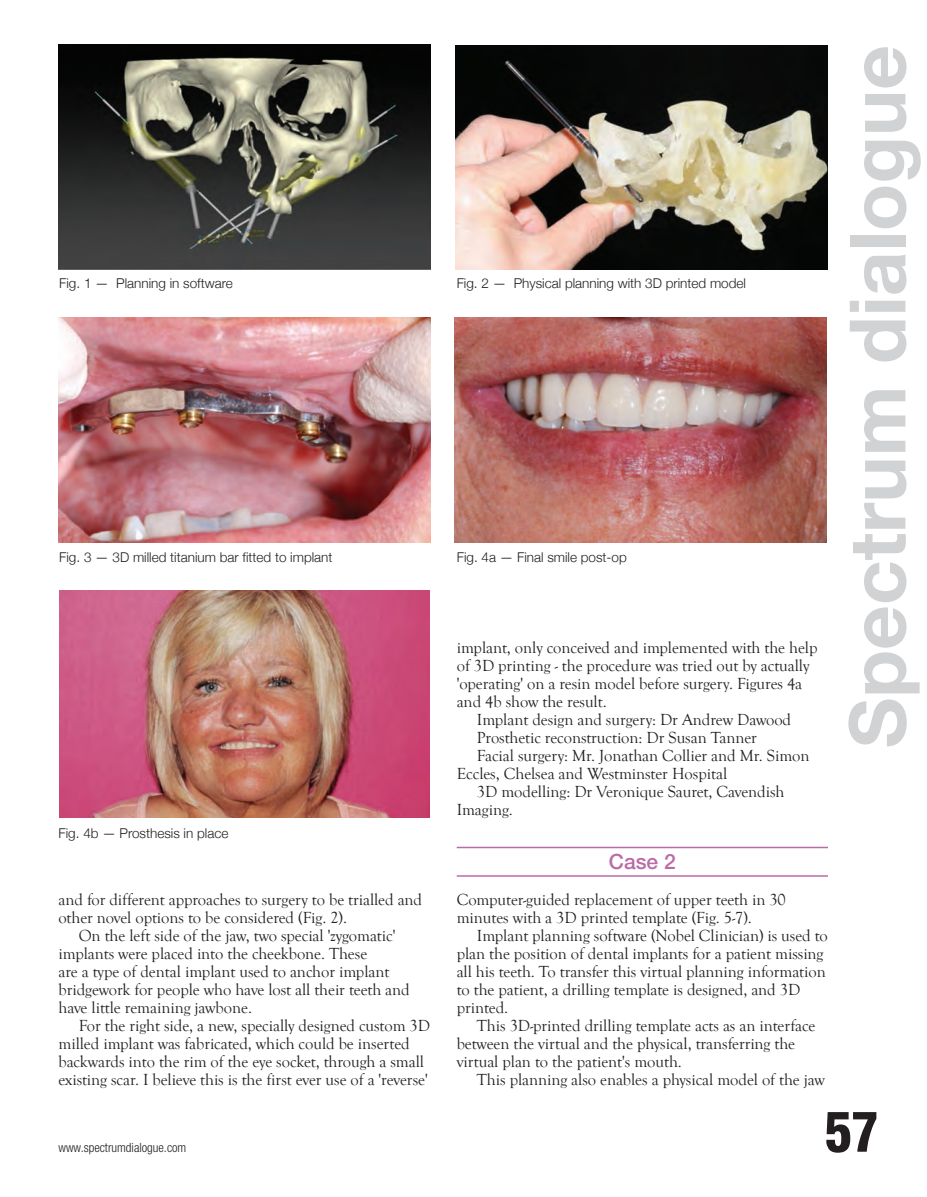
<style>
.page{position:relative;width:927px;height:1197px;background:#fff}
.page>*{position:absolute;margin:0;border:0;box-sizing:border-box;transform-origin:0 0}
.t1{font:700 78px "Helvetica Neue LT Std";color:#d1d2d4}
.t2{font:900 condensed 54px "Helvetica LT";color:#231f20}
.t3{font:500 21px "Helvetica Neue LT Std";color:#bb6ba7}
.t4{font:16.5px/18px "Goudy Old Style T";letter-spacing:-.005em;color:#231f20}
.t5{font:300 13.5px "Helvetica Neue";color:#231f20}
.t6{font:300 condensed 12.75px "Helvetica Neue LT Std";color:#231f20}
</style>
<div class="page">
<hr style="left:457px;top:847px;width:371px;height:1px;background:#bb6ba7">
<hr style="left:457px;top:875px;width:371px;height:2px;background:#bb6ba7">
<img style="left:59px;top:45px;width:371px;height:224px">
<img style="left:455px;top:45px;width:373px;height:224px">
<img style="left:455px;top:318px;width:371px;height:224px">
<img style="left:59px;top:318px;width:371px;height:224px">
<img style="left:59px;top:591px;width:371px;height:226px">
<p class="t5" style="left:59px;top:275px;width:175px">Fig. 1 — Planning in software</p>
<p class="t5" style="left:457px;top:275px;width:291px">Fig. 2 — Physical planning with 3D printed model</p>
<p class="t5" style="left:59px;top:549px;width:275px">Fig. 3 — 3D milled titanium bar fitted to implant</p>
<p class="t5" style="left:457px;top:549px;width:172px">Fig. 4a — Final smile post-op</p>
<p class="t5" style="left:59px;top:825px;width:171px">Fig. 4b — Prosthesis in place</p>
<p class="t4" style="left:58px;top:890px;width:365px">and for different approaches to surgery to be trialled and</p>
<p class="t4" style="left:58px;top:908px;width:290px">other novel options to be considered (Fig. 2).</p>
<p class="t4" style="left:79px;top:926px;width:318px">On the left side of the jaw, two special 'zygomatic'</p>
<p class="t4" style="left:58px;top:944px;width:310px">implants were placed into the cheekbone. These</p>
<p class="t4" style="left:58px;top:962px;width:332px">are a type of dental implant used to anchor implant</p>
<p class="t4" style="left:58px;top:980px;width:353px">bridgework for people who have lost all their teeth and</p>
<p class="t4" style="left:58px;top:998px;width:195px">have little remaining jawbone.</p>
<p class="t4" style="left:79px;top:1016px;width:353px">For the right side, a new, specially designed custom 3D</p>
<p class="t4" style="left:58px;top:1034px;width:353px">milled implant was fabricated, which could be inserted</p>
<p class="t4" style="left:58px;top:1052px;width:367px">backwards into the rim of the eye socket, through a small</p>
<p class="t4" style="left:58px;top:1070px;width:371px">existing scar. I believe this is the first ever use of a 'reverse'</p>
<p class="t4" style="left:457px;top:638px;width:362px">implant, only conceived and implemented with the help</p>
<p class="t4" style="left:457px;top:656px;width:354px">of 3D printing - the procedure was tried out by actually</p>
<p class="t4" style="left:457px;top:674px;width:347px">'operating' on a resin model before surgery. Figures 4a</p>
<p class="t4" style="left:457px;top:692px;width:151px">and 4b show the result.</p>
<p class="t4" style="left:477px;top:710px;width:316px">Implant design and surgery: Dr Andrew Dawood</p>
<p class="t4" style="left:477px;top:728px;width:281px">Prosthetic reconstruction: Dr Susan Tanner</p>
<p class="t4" style="left:477px;top:746px;width:334px">Facial surgery: Mr. Jonathan Collier and Mr. Simon</p>
<p class="t4" style="left:457px;top:764px;width:272px">Eccles, Chelsea and Westminster Hospital</p>
<p class="t4" style="left:477px;top:782px;width:309px">3D modelling: Dr Veronique Sauret, Cavendish</p>
<p class="t4" style="left:457px;top:800px;width:58px">Imaging.</p>
<p class="t3" style="left:609px;top:849px;width:68px">Case 2</p>
<p class="t4" style="left:457px;top:890px;width:331px">Computer-guided replacement of upper teeth in 30 minutes with a 3D printed template (Fig. 5-7).</p>
<p class="t4" style="left:457px;top:926px;width:373px;text-indent:20px">Implant planning software (Nobel Clinician) is used to plan the position of dental implants for a patient missing all his teeth. To transfer this virtual planning information to the patient, a drilling template is designed, and 3D printed.</p>
<p class="t4" style="left:457px;top:1016px;width:360px;text-indent:20px">This 3D-printed drilling template acts as an interface between the virtual and the physical, transferring the virtual plan to the patient's mouth.</p>
<p class="t4" style="left:477px;top:1070px;width:349px">This planning also enables a physical model of the jaw</p>
<h1 class="t1" style="left:829px;top:748px;width:705px;rotate:-90deg">Spectrum dialogue</h1>
<p class="t6" style="left:58px;top:1140px;width:129px">www.spectrumdialogue.com</p>
<h2 class="t2" style="left:825px;top:1098px;width:55px">57</h2>
</div>
